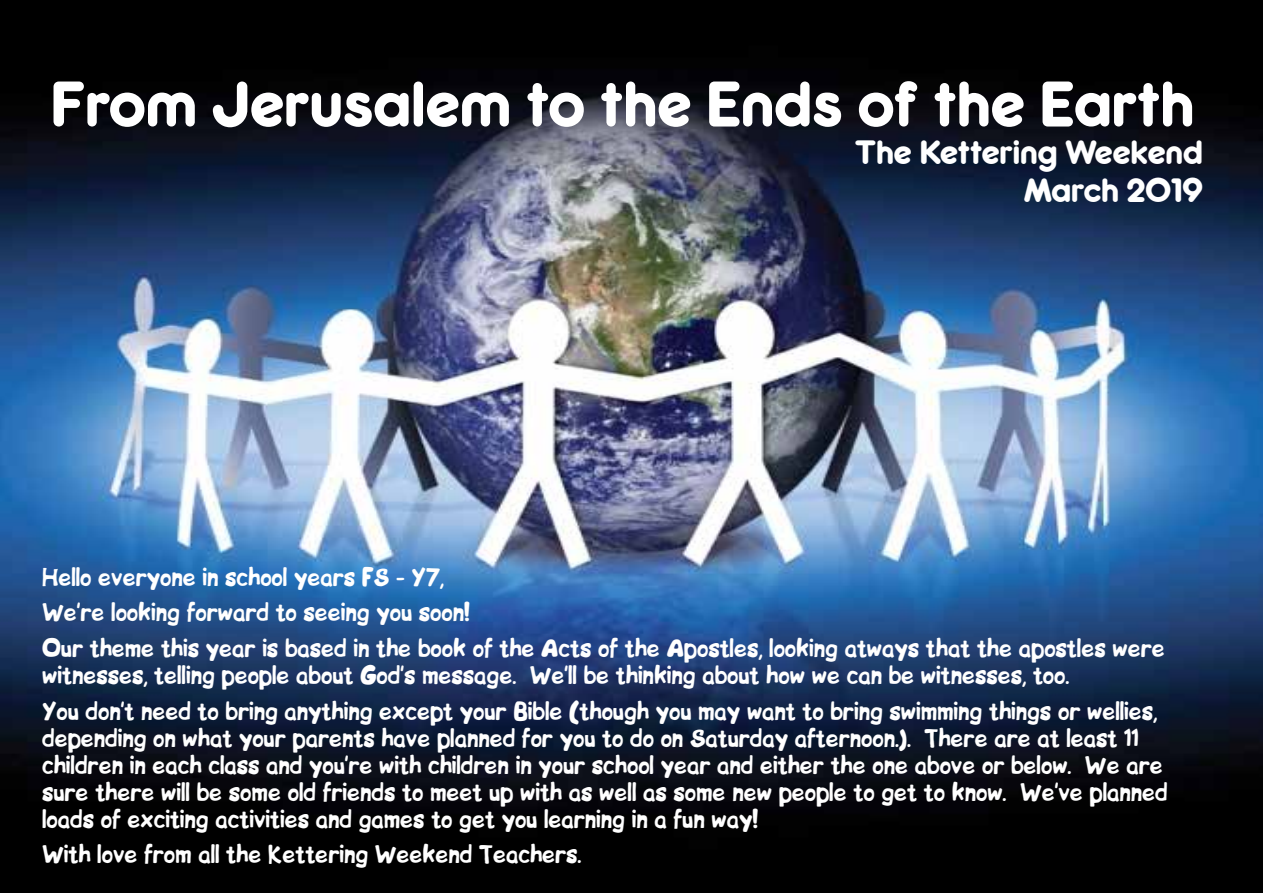
<style>
.page{position:relative;width:1263px;height:893px;background:#fff}
.page>*{position:absolute;margin:0;border:0;box-sizing:border-box;transform-origin:0 0}
.t1{font:60px "Rocko Ultra FLF";color:#fff}
.t2{font:31.5px/37.8px "Rocko Ultra FLF";color:#fff;text-align:right}
.t3{font:22.5px/35.5px "BIP";color:#fff}
</style>
<div class="page">
<img style="left:0;top:0;width:1263px;height:893px">
<h1 class="t1" style="left:51px;top:66px;width:1145px">From Jerusalem to the Ends of the Earth</h1>
<h2 class="t2" style="left:855px;top:134px;width:349px">The Kettering Weekend<br>March 2019</h2>
<p class="t3" style="left:42px;top:558px;width:1124px">Hello everyone in school years FS - Y7,<br>We‛re looking forward to seeing you soon!<br>Our theme this year is based in the book of the Acts of the Apostles, looking atways that the apostles were</p>
<p class="t3" style="left:42px;top:656px;width:1117px">witnesses, telling people about God‛s message. We‛ll be thinking about how we can be witnesses, too.<br>You don‛t need to bring anything except your Bible (though you may want to bring swimming things or wellies,</p>
<p class="t3" style="left:42px;top:723px;width:1127px;line-height:27px">depending on what your parents have planned for you to do on Saturday afternoon.). There are at least 11 children in each class and you‛re with children in your school year and either the one above or below. We are sure there will be some old friends to meet up with as well as some new people to get to know. We‛ve planned loads of exciting activities and games to get you learning in a fun way!</p>
<p class="t3" style="left:42px;top:835px;width:541px">With love from all the Kettering Weekend Teachers.</p>
</div>
